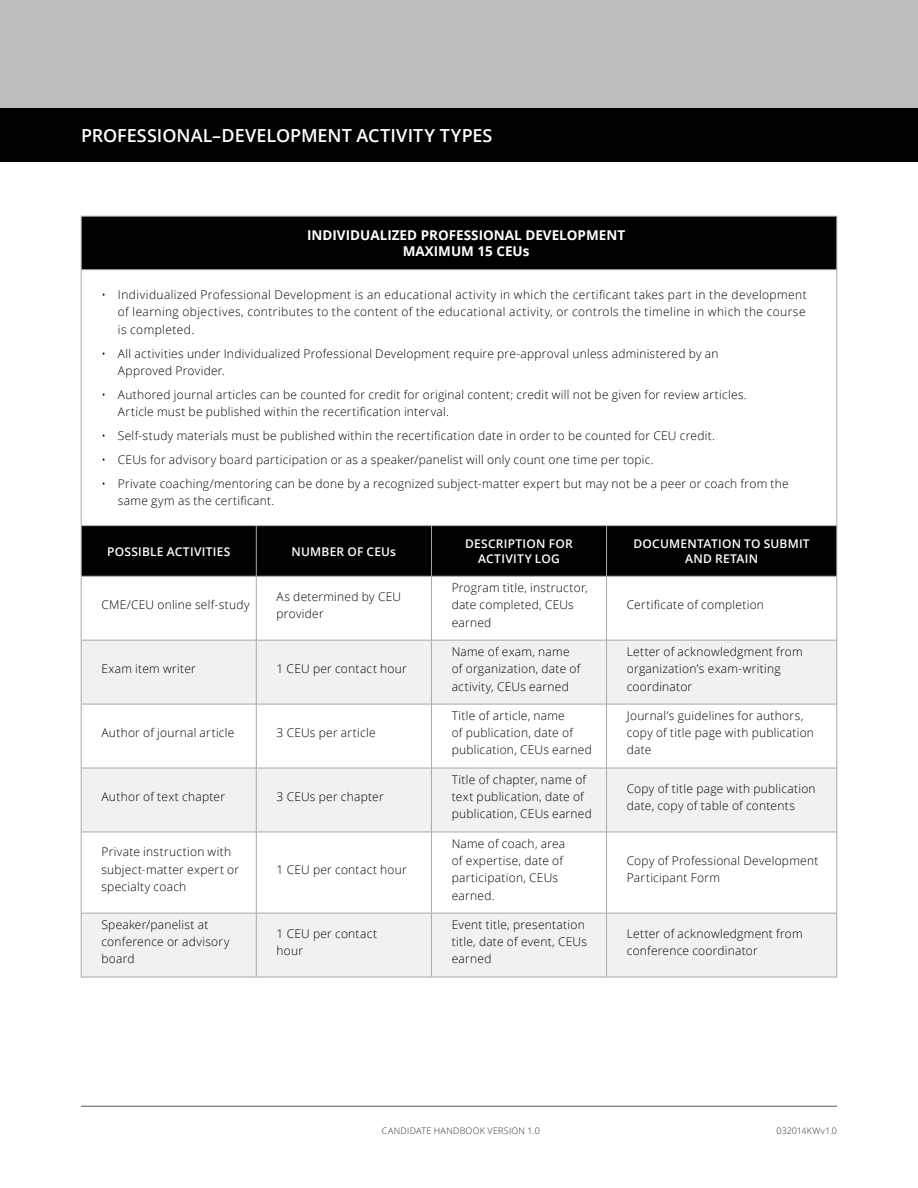
<style>
.page{position:relative;width:918px;height:1188px;background:#fff}
.page>*{position:absolute;margin:0;border:0;box-sizing:border-box;transform-origin:0 0}
.t1{font:600 18px "Open Sans";color:#fff}
.t2{font:700 13.5px/16.2px "Open Sans";color:#fff;text-align:center}
.t3{font:300 12px/17.2px "Open Sans";letter-spacing:.02em;color:#000}
.t4{font:600 12px/14.4px "Open Sans";letter-spacing:.02em;color:#fff;text-align:center}
.t5{font:300 9px "Open Sans";letter-spacing:.025em;color:#2b3336}
.t6{font:300 9px "Open Sans";color:#2b3336}
</style>
<div class="page">
<div style="left:82px;top:217px;width:755px;height:359px;background:#000"></div>
<div style="left:81px;top:270px;width:756px;height:256px;background:#fff"></div>
<svg style="left:82px;top:641px;width:755px;height:336px;fill:#f1f1f2"></svg>
<hr style="left:81px;top:270px;width:1px;height:255px;background:#a7a9ac">
<hr style="left:837px;top:270px;width:1px;height:255px;background:#a7a9ac">
<hr style="left:81px;top:576px;width:1px;height:64px;background:#a7a9ac">
<hr style="left:256px;top:576px;width:1px;height:64px;background:#a7a9ac">
<hr style="left:431px;top:576px;width:1px;height:64px;background:#a7a9ac">
<hr style="left:606px;top:576px;width:1px;height:64px;background:#a7a9ac">
<hr style="left:837px;top:576px;width:1px;height:64px;background:#a7a9ac">
<hr style="left:81px;top:640px;width:175px;height:1px;background:#a7a9ac">
<hr style="left:81px;top:640px;width:1px;height:64px;background:#a7a9ac">
<hr style="left:256px;top:640px;width:175px;height:1px;background:#a7a9ac">
<hr style="left:256px;top:640px;width:1px;height:64px;background:#a7a9ac">
<hr style="left:431px;top:640px;width:176px;height:1px;background:#a7a9ac">
<hr style="left:431px;top:640px;width:1px;height:64px;background:#a7a9ac">
<hr style="left:607px;top:640px;width:230px;height:1px;background:#a7a9ac">
<hr style="left:606px;top:640px;width:1px;height:64px;background:#a7a9ac">
<hr style="left:837px;top:640px;width:1px;height:64px;background:#a7a9ac">
<hr style="left:81px;top:704px;width:175px;height:1px;background:#a7a9ac">
<hr style="left:81px;top:704px;width:1px;height:64px;background:#a7a9ac">
<hr style="left:256px;top:704px;width:175px;height:1px;background:#a7a9ac">
<hr style="left:256px;top:704px;width:1px;height:64px;background:#a7a9ac">
<hr style="left:431px;top:704px;width:176px;height:1px;background:#a7a9ac">
<hr style="left:431px;top:704px;width:1px;height:64px;background:#a7a9ac">
<hr style="left:607px;top:704px;width:230px;height:1px;background:#a7a9ac">
<hr style="left:606px;top:704px;width:1px;height:64px;background:#a7a9ac">
<hr style="left:837px;top:704px;width:1px;height:64px;background:#a7a9ac">
<hr style="left:81px;top:768px;width:175px;height:1px;background:#a7a9ac">
<hr style="left:81px;top:768px;width:1px;height:64px;background:#a7a9ac">
<hr style="left:256px;top:768px;width:175px;height:1px;background:#a7a9ac">
<hr style="left:256px;top:768px;width:1px;height:64px;background:#a7a9ac">
<hr style="left:431px;top:768px;width:176px;height:1px;background:#a7a9ac">
<hr style="left:431px;top:768px;width:1px;height:64px;background:#a7a9ac">
<hr style="left:607px;top:768px;width:230px;height:1px;background:#a7a9ac">
<hr style="left:606px;top:768px;width:1px;height:64px;background:#a7a9ac">
<hr style="left:837px;top:768px;width:1px;height:64px;background:#a7a9ac">
<hr style="left:81px;top:832px;width:175px;height:1px;background:#a7a9ac">
<hr style="left:81px;top:832px;width:1px;height:81px;background:#a7a9ac">
<hr style="left:256px;top:832px;width:175px;height:1px;background:#a7a9ac">
<hr style="left:256px;top:832px;width:1px;height:81px;background:#a7a9ac">
<hr style="left:431px;top:832px;width:176px;height:1px;background:#a7a9ac">
<hr style="left:431px;top:832px;width:1px;height:81px;background:#a7a9ac">
<hr style="left:607px;top:832px;width:230px;height:1px;background:#a7a9ac">
<hr style="left:606px;top:832px;width:1px;height:81px;background:#a7a9ac">
<hr style="left:837px;top:832px;width:1px;height:81px;background:#a7a9ac">
<hr style="left:81px;top:913px;width:175px;height:1px;background:#a7a9ac">
<hr style="left:81px;top:913px;width:1px;height:64px;background:#a7a9ac">
<hr style="left:256px;top:913px;width:175px;height:1px;background:#a7a9ac">
<hr style="left:256px;top:913px;width:1px;height:64px;background:#a7a9ac">
<hr style="left:431px;top:913px;width:176px;height:1px;background:#a7a9ac">
<hr style="left:431px;top:913px;width:1px;height:64px;background:#a7a9ac">
<hr style="left:607px;top:913px;width:230px;height:1px;background:#a7a9ac">
<hr style="left:606px;top:913px;width:1px;height:64px;background:#a7a9ac">
<hr style="left:837px;top:913px;width:1px;height:64px;background:#a7a9ac">
<hr style="left:81px;top:977px;width:175px;height:1px;background:#a7a9ac">
<hr style="left:256px;top:977px;width:175px;height:1px;background:#a7a9ac">
<hr style="left:431px;top:977px;width:176px;height:1px;background:#a7a9ac">
<hr style="left:607px;top:977px;width:230px;height:1px;background:#a7a9ac">
<hr style="left:81px;top:525px;width:175px;height:1px;background:#a7a9ac">
<hr style="left:81px;top:526px;width:1px;height:50px;background:#a7a9ac">
<hr style="left:81px;top:576px;width:175px;height:1px;background:#a7a9ac">
<hr style="left:256px;top:525px;width:175px;height:1px;background:#a7a9ac">
<hr style="left:256px;top:526px;width:1px;height:50px;background:#a7a9ac">
<hr style="left:256px;top:576px;width:175px;height:1px;background:#a7a9ac">
<hr style="left:431px;top:525px;width:176px;height:1px;background:#a7a9ac">
<hr style="left:431px;top:526px;width:1px;height:50px;background:#a7a9ac">
<hr style="left:431px;top:576px;width:176px;height:1px;background:#a7a9ac">
<hr style="left:607px;top:525px;width:230px;height:1px;background:#a7a9ac">
<hr style="left:606px;top:526px;width:1px;height:50px;background:#a7a9ac">
<hr style="left:837px;top:526px;width:1px;height:50px;background:#a7a9ac">
<hr style="left:607px;top:576px;width:230px;height:1px;background:#a7a9ac">
<hr style="left:81px;top:216px;width:175px;height:1px;background:#a7a9ac">
<hr style="left:81px;top:216px;width:1px;height:54px;background:#a7a9ac">
<hr style="left:256px;top:216px;width:175px;height:1px;background:#a7a9ac">
<hr style="left:431px;top:216px;width:176px;height:1px;background:#a7a9ac">
<hr style="left:607px;top:216px;width:230px;height:1px;background:#a7a9ac">
<hr style="left:837px;top:216px;width:1px;height:54px;background:#a7a9ac">
<hr style="left:81px;top:269px;width:175px;height:1px;background:#a7a9ac">
<hr style="left:256px;top:269px;width:175px;height:1px;background:#a7a9ac">
<hr style="left:431px;top:269px;width:176px;height:1px;background:#a7a9ac">
<hr style="left:607px;top:269px;width:230px;height:1px;background:#a7a9ac">
<div style="left:0;top:0;width:918px;height:130px;background:#bcbec0"></div>
<hr style="left:81px;top:1106px;width:756px;height:1px;background:#58595b">
<div style="left:0;top:108px;width:918px;height:54px;background:#000"></div>
<h1 class="t1" style="left:81px;top:123px;width:413px">PROFESSIONAL–DEVELOPMENT ACTIVITY TYPES</h1>
<p class="t2" style="left:307px;top:227px;width:320px">INDIVIDUALIZED PROFESSIONAL DEVELOPMENT<br>MAXIMUM 15 CEUs</p>
<p class="t3" style="left:118px;top:286px;width:690px;text-align:justify;text-indent:-16px">• Individualized Professional Development is an educational activity in which the certificant takes part in the development of learning objectives, contributes to the content of the educational activity, or controls the timeline in which the course is completed.</p>
<p class="t3" style="left:118px;top:344px;width:602px;text-indent:-16px">• All activities under Individualized Professional Development require pre-approval unless administered by an<br>Approved Provider.</p>
<p class="t3" style="left:118px;top:386px;width:630px;text-indent:-16px">• Authored journal articles can be counted for credit for original content; credit will not be given for review articles.<br>Article must be published within the recertification interval.</p>
<p class="t3" style="left:101px;top:427px;width:615px">• Self-study materials must be published within the recertification date in order to be counted for CEU credit.</p>
<p class="t3" style="left:101px;top:451px;width:554px">• CEUs for advisory board participation or as a speaker/panelist will only count one time per topic.</p>
<p class="t3" style="left:118px;top:475px;width:672px;text-indent:-16px">• Private coaching/mentoring can be done by a recognized subject-matter expert but may not be a peer or coach from the same gym as the certificant.</p>
<p class="t4" style="left:107px;top:544px;width:125px">POSSIBLE ACTIVITIES</p>
<p class="t4" style="left:292px;top:544px;width:106px">NUMBER OF CEUs</p>
<p class="t4" style="left:465px;top:537px;width:109px">DESCRIPTION FOR<br>ACTIVITY LOG</p>
<p class="t4" style="left:634px;top:537px;width:178px">DOCUMENTATION TO SUBMIT<br>AND RETAIN</p>
<p class="t3" style="left:101px;top:596px;width:150px">CME/CEU online self-study</p>
<p class="t3" style="left:277px;top:587px;width:126px">As determined by CEU provider</p>
<p class="t3" style="left:452px;top:579px;width:138px">Program title, instructor, date completed, CEUs earned</p>
<p class="t3" style="left:627px;top:596px;width:139px">Certificate of completion</p>
<p class="t3" style="left:101px;top:660px;width:96px">Exam item writer</p>
<p class="t3" style="left:277px;top:660px;width:132px">1 CEU per contact hour</p>
<p class="t3" style="left:101px;top:724px;width:135px">Author of journal article</p>
<p class="t3" style="left:277px;top:724px;width:101px">3 CEUs per article</p>
<p class="t3" style="left:101px;top:788px;width:125px">Author of text chapter</p>
<p class="t3" style="left:277px;top:788px;width:109px">3 CEUs per chapter</p>
<p class="t3" style="left:101px;top:843px;width:139px">Private instruction with subject-matter expert or specialty coach</p>
<p class="t3" style="left:277px;top:860px;width:132px">1 CEU per contact hour</p>
<p class="t3" style="left:452px;top:643px;width:130px">Name of exam, name of organization, date of activity, CEUs earned</p>
<p class="t3" style="left:627px;top:643px;width:177px">Letter of acknowledgment from organization’s exam-writing coordinator</p>
<p class="t3" style="left:452px;top:707px;width:142px">Title of article, name<br>of publication, date of publication, CEUs earned</p>
<p class="t3" style="left:627px;top:707px;width:189px">Journal’s guidelines for authors, copy of title page with publication date</p>
<p class="t3" style="left:452px;top:771px;width:142px">Title of chapter, name of text publication, date of publication, CEUs earned</p>
<p class="t3" style="left:627px;top:779px;width:190px">Copy of title page with publication date, copy of table of contents</p>
<p class="t3" style="left:452px;top:835px;width:115px">Name of coach, area of expertise, date of participation, CEUs earned.</p>
<p class="t3" style="left:627px;top:852px;width:193px">Copy of Professional Development<br>Participant Form</p>
<p class="t3" style="left:101px;top:916px;width:130px">Speaker/panelist at conference or advisory board</p>
<p class="t3" style="left:277px;top:924px;width:102px">1 CEU per contact hour</p>
<p class="t3" style="left:452px;top:916px;width:137px">Event title, presentation title, date of event, CEUs earned</p>
<p class="t3" style="left:627px;top:924px;width:177px">Letter of acknowledgment from conference coordinator</p>
<p class="t5" style="left:382px;top:1125px;width:159px">CANDIDATE HANDBOOK VERSION 1.0</p>
<p class="t6" style="left:777px;top:1125px;width:62px">032014KWv1.0</p>
</div>
